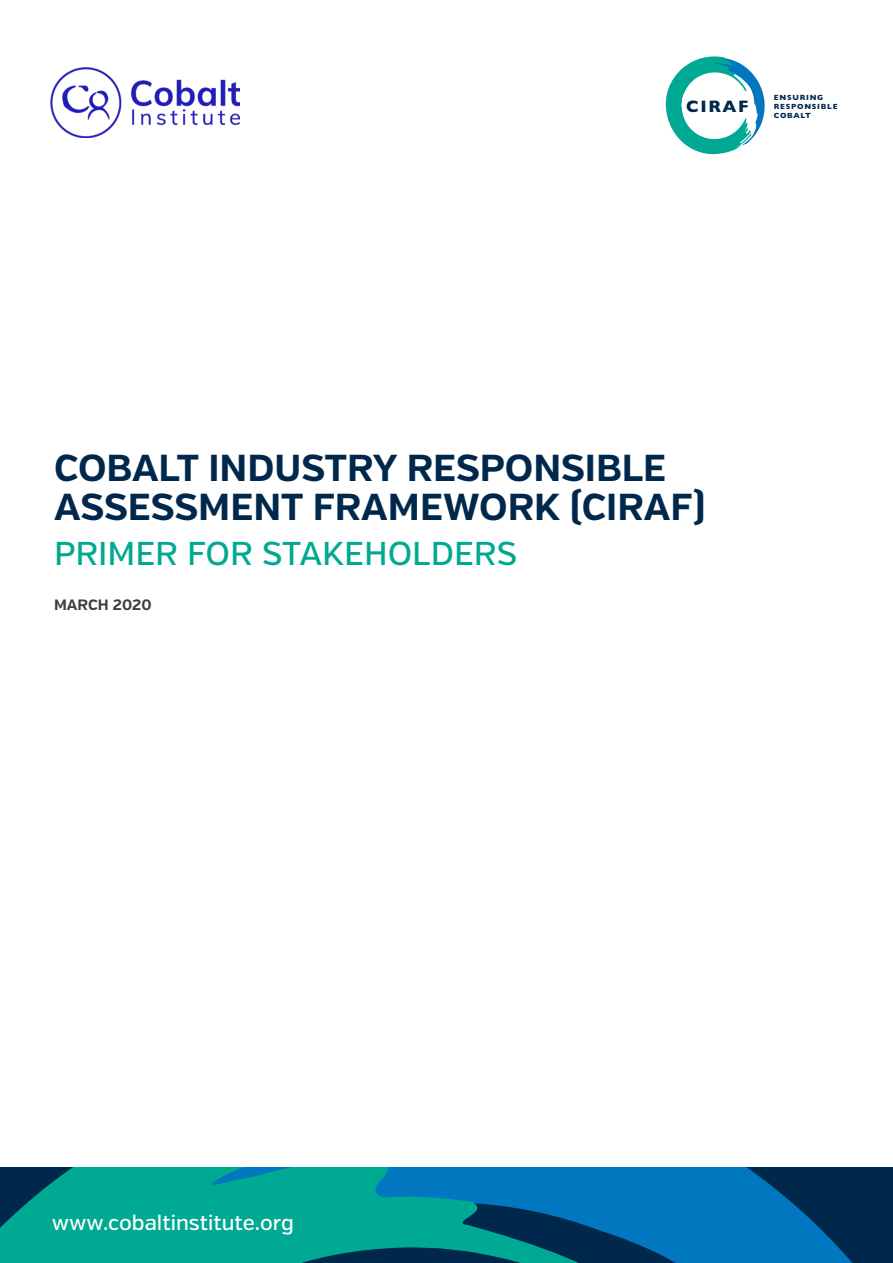
<style>
.page{position:relative;width:893px;height:1263px;background:#fff}
.page>*{position:absolute;margin:0;border:0;box-sizing:border-box;transform-origin:0 0}
.t1{font:700 37.5px/39.2px "Verb";color:#00284c}
.t2{font:500 33px "Verb";color:#00a991}
.t3{font:500 21px "Verb";color:#fff}
.t4{font:700 16.8px "Gill Sans";letter-spacing:.1em;color:#00284c}
.t5{font:700 15px "Verb";color:#3e3e3f}
.t6{font:700 7.5px/9px "Gill Sans";letter-spacing:.1em;color:#00284c}
</style>
<div class="page">
<img style="left:51px;top:67px;width:188px;height:70px">
<svg style="left:666px;top:56px;width:99px;height:98px"></svg>
<svg style="left:0;top:1167px;width:893px;height:96px;background:#007c90"></svg>
<p class="t4" style="left:686px;top:93px;width:64px">CIRAF</p>
<p class="t6" style="left:774px;top:92px;width:65px">ENSURING<br>RESPONSIBLE<br>COBALT</p>
<p class="t1" style="left:54px;top:449px;width:653px">COBALT INDUSTRY RESPONSIBLE<br>ASSESSMENT FRAMEWORK (CIRAF)</p>
<p class="t2" style="left:54px;top:533px;width:464px">PRIMER FOR STAKEHOLDERS</p>
<p class="t5" style="left:54px;top:595px;width:99px">MARCH 2020</p>
<p class="t3" style="left:52px;top:1210px;width:244px">www.cobaltinstitute.org</p>
</div>
